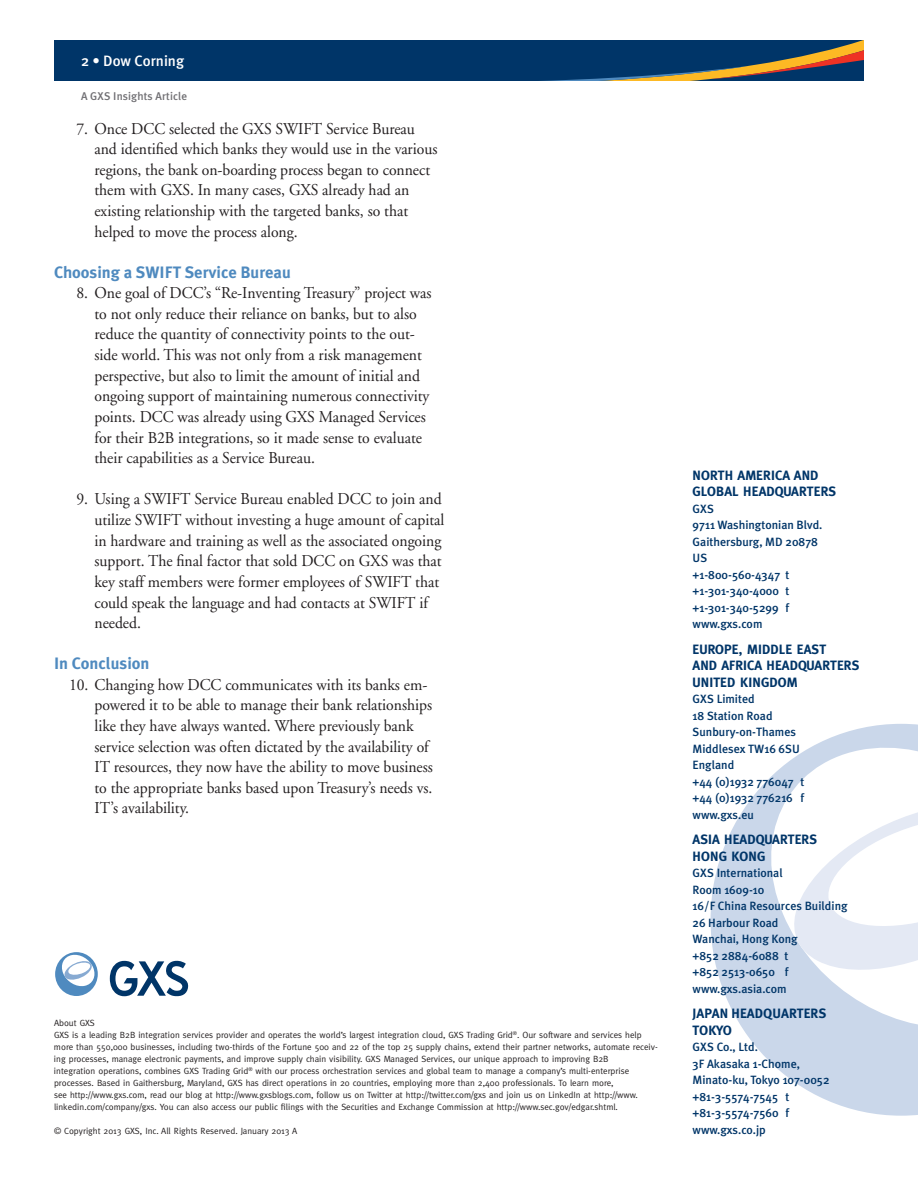
<style>
.page{position:relative;width:918px;height:1188px;background:#fff}
.page>*{position:absolute;margin:0;border:0;box-sizing:border-box;transform-origin:0 0}
.t1{font:16.5px/20.7px "Adobe Garamond";color:#231f20;scale:.95 1}
.t2{font:700 16.5px "Meta Plus";color:#4f8abf}
.t3{font:500 15px "Meta Plus";color:#fff}
.t4{font:700 13.5px/16.5px "Meta";letter-spacing:.01em;color:#003568}
.t5{font:700 13.5px/16.5px "Meta";letter-spacing:.01em;color:#003568}
.t6{font:500 12px/16.5px "Meta Plus";color:#003568}
.t7{font:500 11.25px "Meta Plus";letter-spacing:.01em;color:#717074}
.t8{font:9px/12px "Meta";color:#231f20}
</style>
<div class="page">
<div style="left:54px;top:40px;width:810px;height:41px;background:#003568"></div>
<svg style="left:542px;top:40px;width:322px;height:41px"></svg>
<svg style="left:711px;top:724px;width:207px;height:392px;fill:#cad7ea"></svg>
<svg style="left:778px;top:792px;width:140px;height:189px"></svg>
<svg style="left:55px;top:952px;width:43px;height:44px"></svg>
<svg style="left:110px;top:960px;width:79px;height:37px"></svg>
<p class="t3" style="left:81px;top:52px;width:105px">2 • Dow Corning</p>
<p class="t7" style="left:81px;top:89px;width:108px">A GXS Insights Article</p>
<p class="t1" style="left:94px;top:118px;width:363px;text-indent:-18px">7. Once DCC selected the GXS SWIFT Service Bureau and identified which banks they would use in the various regions, the bank on-boarding process began to connect them with GXS. In many cases, GXS already had an existing relationship with the targeted banks, so that helped to move the process along.</p>
<p class="t2" style="left:54px;top:262px;width:238px">Choosing a SWIFT Service Bureau</p>
<p class="t1" style="left:94px;top:283px;width:356px;text-indent:-18px">8. One goal of DCC’s “Re-Inventing Treasury” project was to not only reduce their reliance on banks, but to also reduce the quantity of connectivity points to the out&shy;side world. This was not only from a risk management perspective, but also to limit the amount of initial and ongoing support of maintaining numerous connectivity points. DCC was already using GXS Managed Services for their B2B integrations, so it made sense to evaluate their capabilities as a Service Bureau.</p>
<p class="t1" style="left:94px;top:489px;width:370px;text-indent:-18px">9. Using a SWIFT Service Bureau enabled DCC to join and utilize SWIFT without investing a huge amount of capital in hardware and training as well as the associated ongoing support. The final factor that sold DCC on GXS was that key staff members were former employees of SWIFT that could speak the language and had contacts at SWIFT if needed.</p>
<p class="t2" style="left:54px;top:654px;width:97px">In Conclusion</p>
<p class="t1" style="left:95px;top:675px;width:358px;text-indent:-26px">10. Changing how DCC communicates with its banks em&shy;powered it to be able to manage their bank relationships like they have always wanted. Where previously bank service selection was often dictated by the availability of IT resources, they now have the ability to move business to the appropriate banks based upon Treasury’s needs vs.<br>IT’s availability.</p>
<p class="t8" style="left:54px;top:1017px;width:605px">About GXS<br>GXS is a leading B2B integration services provider and operates the world’s largest integration cloud, GXS Trading Grid<sup>®</sup>. Our software and services help more than 550,000 businesses, including two-thirds of the Fortune 500 and 22 of the top 25 supply chains, extend their partner networks, automate receiv&shy;ing processes, manage electronic payments, and improve supply chain visibility. GXS Managed Services, our unique approach to improving B2B<br>integration operations, combines GXS Trading Grid<sup>®</sup> with our process orchestration services and global team to manage a company’s multi-enterprise processes. Based in Gaithersburg, Maryland, GXS has direct operations in 20 countries, employing more than 2,400 professionals. To learn more,<br>see http://www.gxs.com, read our blog at http://www.gxsblogs.com, follow us on Twitter at http://twitter.com/gxs and join us on LinkedIn at http://www. linkedin.com/company/gxs. You can also access our public filings with the Securities and Exchange Commission at http://www.sec.gov/edgar.shtml.</p>
<p class="t8" style="left:54px;top:1125px;width:245px">© Copyright 2013 GXS, Inc. All Rights Reserved. January 2013 A</p>
<p class="t4" style="left:693px;top:467px;width:145px">NORTH AMERICA AN D<br>GLOBAL HEADQUARTERS</p>
<p class="t6" style="left:693px;top:500px;width:131px">GXS<br>9711 Washingtonian Blvd.<br>Gaithersburg, MD 20878<br>US<br>+1-800-560-4347 t +1-301-340-4000 t +1-301-340-5299 f www.gxs.com</p>
<p class="t4" style="left:693px;top:641px;width:9px">EURO</p>
<p class="t4" style="left:724px;top:641px;width:32px">PE, MIDDLE</p>
<p class="t4" style="left:693px;top:641px;width:128px;text-indent:104px">EAST<br>AND AFRICA HEADQU</p>
<p class="t4" style="left:815px;top:657px;width:16px">ARTERS</p>
<p class="t4" style="left:693px;top:674px;width:25px">UNITED</p>
<p class="t4" style="left:740px;top:674px;width:40px">KINGDOM</p>
<p class="t6" style="left:693px;top:691px;width:113px">GXS Limited<br>18 Station Road<br>Sunbury-on-Thames<br>Middlesex TW16 6SU<br>England<br>+44 (0)1932 776047 t +44 (0)1932 776216 f www.gxs.eu</p>
<p class="t4" style="left:693px;top:831px;width:64px">ASIA HEADQU</p>
<p class="t4" style="left:772px;top:831px;width:16px">ARTERS</p>
<p class="t4" style="left:693px;top:848px;width:74px">HONG KONG</p>
<p class="t6" style="left:693px;top:865px;width:157px">GXS International<br>Room 1609-10<br>16/F China Resources Building<br>26 Harbour Road<br>Wanchai, Hong Kong<br>+852 2884-6088 t<br>+852 2513-0650 f www.gxs.asia.com</p>
<p class="t5" style="left:693px;top:1005px;width:135px">JAPAN HEADQUARTERS<br>TOKYO</p>
<p class="t6" style="left:693px;top:1039px;width:138px">GXS Co., Ltd.<br>3F Akasaka 1-Chome,<br>Minato-ku, Tokyo 107-0052 +81-3-5574-7545 t +81-3-5574-7560 f www.gxs.co.jp</p>
</div>
